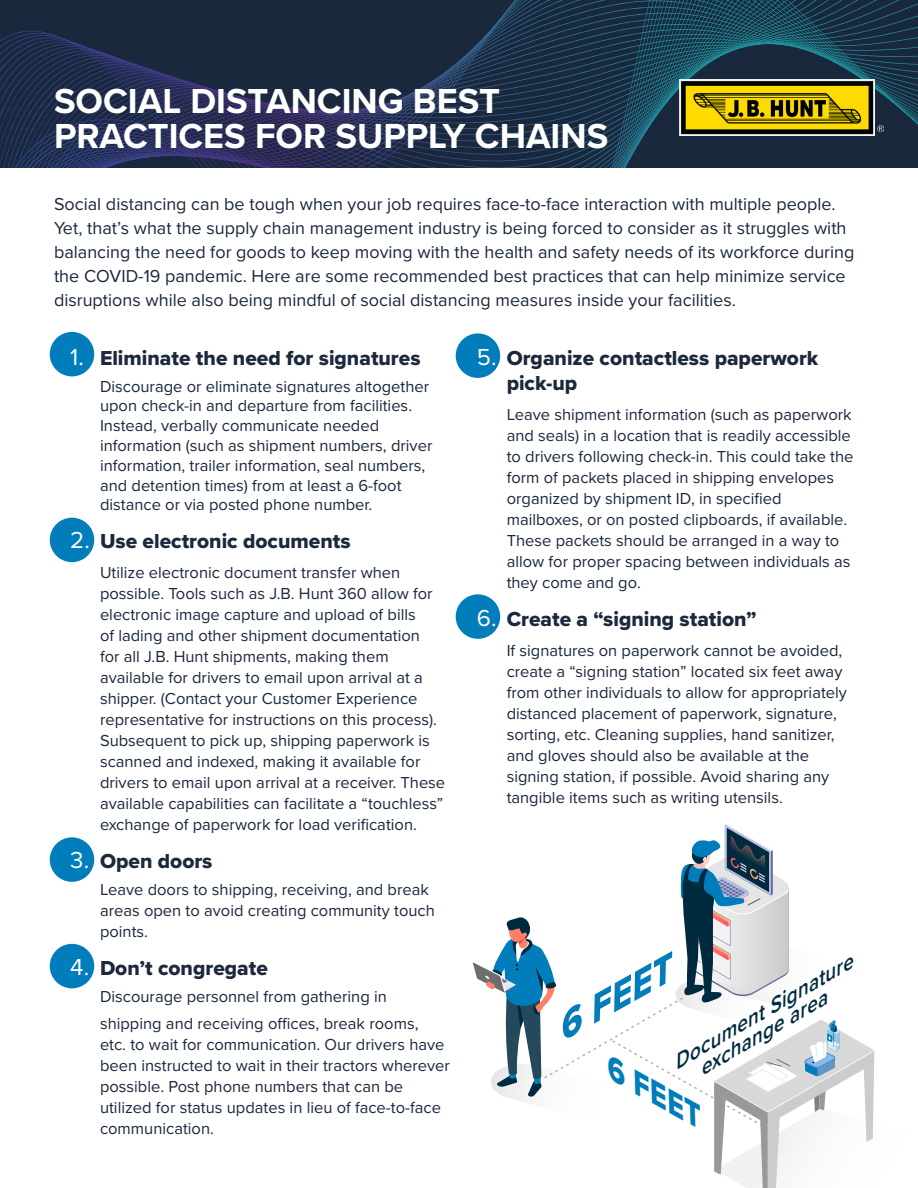
<style>
.page{position:relative;width:918px;height:1188px;background:#fff}
.page>*{position:absolute;margin:0;border:0;box-sizing:border-box;transform-origin:0 0}
.t1{font:italic 37.8px "Proxima Nova Extrabld";color:#007dba}
.Main_Header{font:700 36px/34.5px "Proxima Nova";color:#fff}
.t2{font:italic 31.65px "Proxima Nova Extrabld";color:#007dba}
.t3{font:21px/25.2px "Proxima Nova Extrabld";color:#1c293d}
.t4{font:italic 600 20.55px "Proxima Nova";color:#002b3f;scale:1.04 1}
.Preamble{font:18px/24px "Proxima Nova";color:#1a283d}
.t5{font:16.5px/21px "Proxima Nova";color:#1a283d}
.s1{font-family:"Proxima Nova";font-size:24px;color:#fff}
</style>
<div class="page">
<svg style="left:0;top:0;width:896px;height:167px;background:#1e314a"></svg>
<div style="left:50px;top:332px;width:44px;height:44px;background:#007dba;border-radius:50%"></div>
<div style="left:456px;top:333px;width:44px;height:45px;background:#007dba;border-radius:50%"></div>
<div style="left:456px;top:594px;width:44px;height:45px;background:#007dba;border-radius:50%"></div>
<div style="left:50px;top:518px;width:44px;height:44px;background:#007dba;border-radius:50%"></div>
<div style="left:50px;top:837px;width:44px;height:45px;background:#007dba;border-radius:50%"></div>
<div style="left:50px;top:944px;width:44px;height:44px;background:#007dba;border-radius:50%"></div>
<img style="left:680px;top:79px;width:203px;height:56px">
<svg style="left:473px;top:824px;width:402px;height:364px"></svg>
<p class="Main_Header" style="left:54px;top:83px;width:556px">SOCIAL DISTANCING BEST<br>PRACTICES FOR SUPPLY CHAINS</p>
<p class="Preamble" style="left:54px;top:191px;width:802px">Social distancing can be tough when your job requires face-to-face interaction with multiple people.<br>Yet, that’s what the supply chain management industry is being forced to consider as it struggles with balancing the need for goods to keep moving with the health and safety needs of its workforce during the COVID-19 pandemic. Here are some recommended best practices that can help minimize service disruptions while also being mindful of social distancing measures inside your facilities.</p>
<p class="t3" style="left:70px;top:345px;width:352px"><span class="s1">1.</span> Eliminate the need for signatures</p>
<p class="t5" style="left:100px;top:375px;width:334px;line-height:19.8px">Discourage or eliminate signatures altogether upon check-in and departure from facilities.<br>Instead, verbally communicate needed information (such as shipment numbers, driver information, trailer information, seal numbers, and detention times) from at least a 6-foot distance or via posted phone number.</p>
<p class="t3" style="left:70px;top:528px;width:282px"><span class="s1">2.</span> Use electronic documents</p>
<p class="t5" style="left:100px;top:562px;width:347px">Utilize electronic document transfer when possible. Tools such as J.B. Hunt 360 allow for electronic image capture and upload of bills<br>of lading and other shipment documentation<br>for all J.B. Hunt shipments, making them available for drivers to email upon arrival at a shipper. (Contact your Customer Experience representative for instructions on this process).<br>Subsequent to pick up, shipping paperwork is scanned and indexed, making it available for drivers to email upon arrival at a receiver. These available capabilities can facilitate a “touchless” exchange of paperwork for load verification.</p>
<p class="t3" style="left:70px;top:848px;width:144px"><span class="s1">3.</span> Open doors</p>
<p class="t5" style="left:100px;top:879px;width:336px">Leave doors to shipping, receiving, and break areas open to avoid creating community touch points.</p>
<p class="t3" style="left:70px;top:955px;width:199px"><span class="s1">4.</span> Don’t congregate</p>
<p class="t5" style="left:100px;top:982px;width:320px;line-height:27px">Discourage personnel from gathering in shipping and receiving offices, break rooms,</p>
<p class="t5" style="left:100px;top:1033px;width:351px">etc. to wait for communication. Our drivers have been instructed to wait in their tractors wherever possible. Post phone numbers that can be utilized for status updates in lieu of face-to-face communication.</p>
<p class="t3" style="left:507px;top:345px;width:313px;text-indent:-30px"><span class="s1">5.</span> Organize contactless paperwork pick-up</p>
<p class="t5" style="left:507px;top:403px;width:348px">Leave shipment information (such as paperwork and seals) in a location that is readily accessible to drivers following check-in. This could take the form of packets placed in shipping envelopes organized by shipment ID, in specified mailboxes, or on posted clipboards, if available.<br>These packets should be arranged in a way to allow for proper spacing between individuals as they come and go.</p>
<p class="t3" style="left:477px;top:606px;width:281px"><span class="s1">6.</span> Create a “signing station”</p>
<p class="t5" style="left:507px;top:639px;width:342px">If signatures on paperwork cannot be avoided, create a “signing station” located six feet away from other individuals to allow for appropriately distanced placement of paperwork, signature, sorting, etc. Cleaning supplies, hand sanitizer, and gloves should also be available at the signing station, if possible. Avoid sharing any tangible items such as writing utensils.</p>
<p class="t1" style="left:542px;top:1006px;width:128px;rotate:-29deg">6 FEET</p>
<p class="t4" style="left:665px;top:1050px;width:198px;rotate:-30deg">Document Signature</p>
<p class="t4" style="left:691px;top:1057px;width:141px;rotate:-30deg">exchange area</p>
<p class="t2" style="left:625px;top:1049px;width:108px;rotate:29deg">6 FEET</p>
</div>
